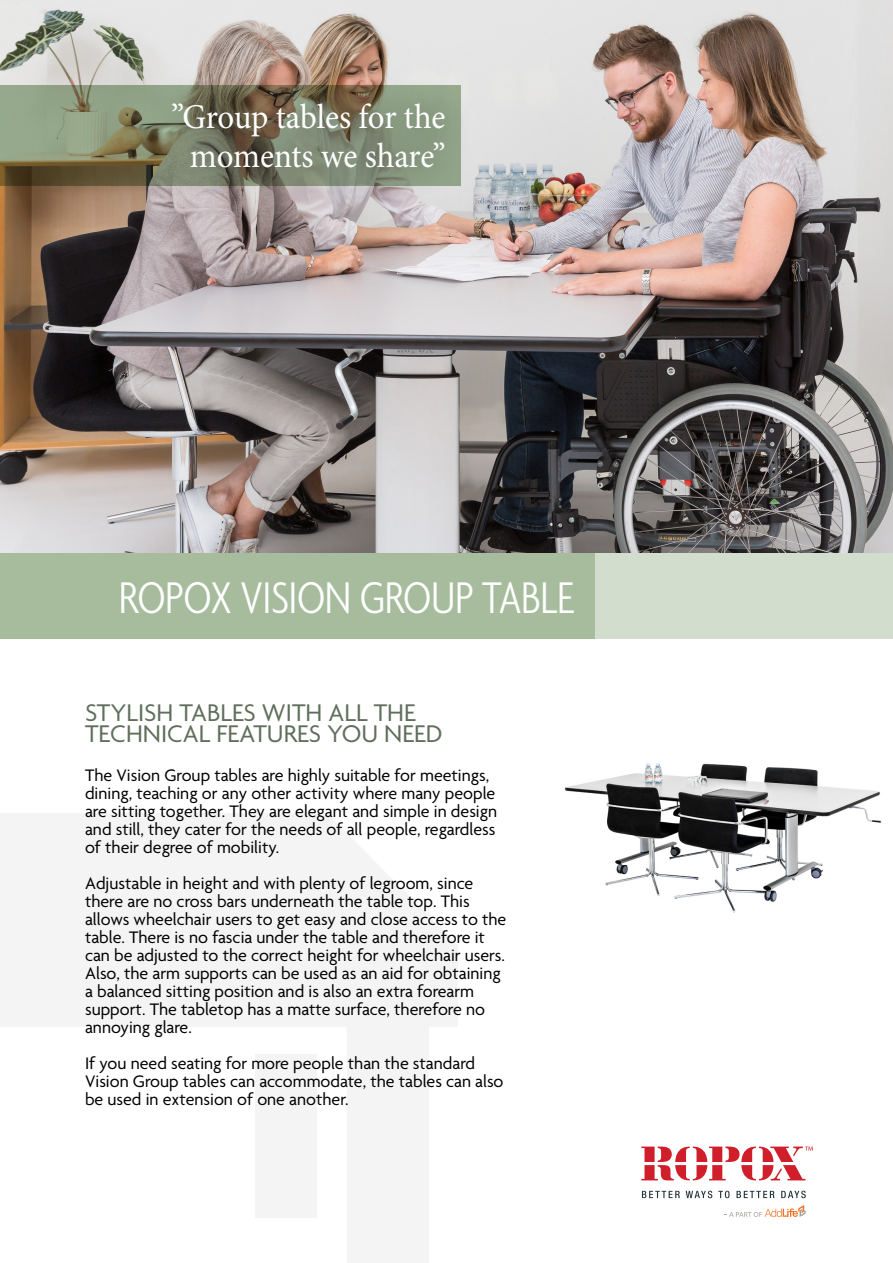
<style>
.page{position:relative;width:893px;height:1263px;background:#fff}
.page>*{position:absolute;margin:0;border:0;box-sizing:border-box;transform-origin:0 0}
.t1{font:300 condensed 48px "Agenda";letter-spacing:-.01em;color:#fff}
.t2{font:34.65px "Minion Pro";letter-spacing:-.005em;color:#fff;scale:.95 1}
.t3{font:26.1px/21px "Agenda";color:#606f5c}
.t4{font:18px/18px "Agenda";color:#000}
</style>
<div class="page">
<svg style="left:0;top:813px;width:458px;height:450px;fill:#f4f4f4"></svg>
<div style="left:256px;top:1054px;width:61px;height:163px;background:#f4f4f4"></div>
<img style="left:0;top:0;width:893px;height:554px">
<div style="left:0;top:554px;width:893px;height:85px;background:#a6bc9d"></div>
<div style="left:595px;top:554px;width:298px;height:85px;background:#d2ddcd"></div>
<svg style="left:0;top:85px;width:145px;height:101px;background:#828868"></svg>
<div style="left:145px;top:74px;width:328px;height:125px;background:#231f20;opacity:.75"></div>
<svg style="left:642px;top:1191px;width:38px;height:7px"></svg>
<svg style="left:686px;top:1191px;width:26px;height:7px"></svg>
<svg style="left:718px;top:1191px;width:12px;height:7px"></svg>
<svg style="left:736px;top:1191px;width:38px;height:7px"></svg>
<svg style="left:781px;top:1191px;width:25px;height:7px"></svg>
<svg style="left:641px;top:1146px;width:172px;height:34px"></svg>
<svg style="left:724px;top:1205px;width:82px;height:12px"></svg>
<img style="left:564px;top:763px;width:317px;height:150px">
<p class="t2" style="left:171px;top:94px;width:290px">”Group tables for the</p>
<p class="t2" style="left:190px;top:133px;width:271px">moments we share”</p>
<p class="t1" style="left:119px;top:571px;width:457px">ROPOX VISION GROUP TABLE</p>
<p class="t3" style="left:85px;top:704px;width:359px">STYLISH TABLES WITH ALL THE<br>TECHNICAL FEATURES YOU NEED</p>
<p class="t4" style="left:85px;top:768px;width:414px">The Vision Group tables are highly suitable for meetings, dining, teaching or any other activity where many people are sitting together. They are elegant and simple in design and still, they cater for the needs of all people, regardless of their degree of mobility.</p>
<p class="t4" style="left:85px;top:876px;width:423px">Adjustable in height and with plenty of legroom, since there are no cross bars underneath the table top. This allows wheelchair users to get easy and close access to the table. There is no fascia under the table and therefore it can be adjusted to the correct height for wheelchair users.<br>Also, the arm supports can be used as an aid for obtaining a balanced sitting position and is also an extra forearm support. The tabletop has a matte surface, therefore no annoying glare.</p>
<p class="t4" style="left:85px;top:1056px;width:420px">If you need seating for more people than the standard<br>Vision Group tables can accommodate, the tables can also be used in extension of one another.</p>
</div>
